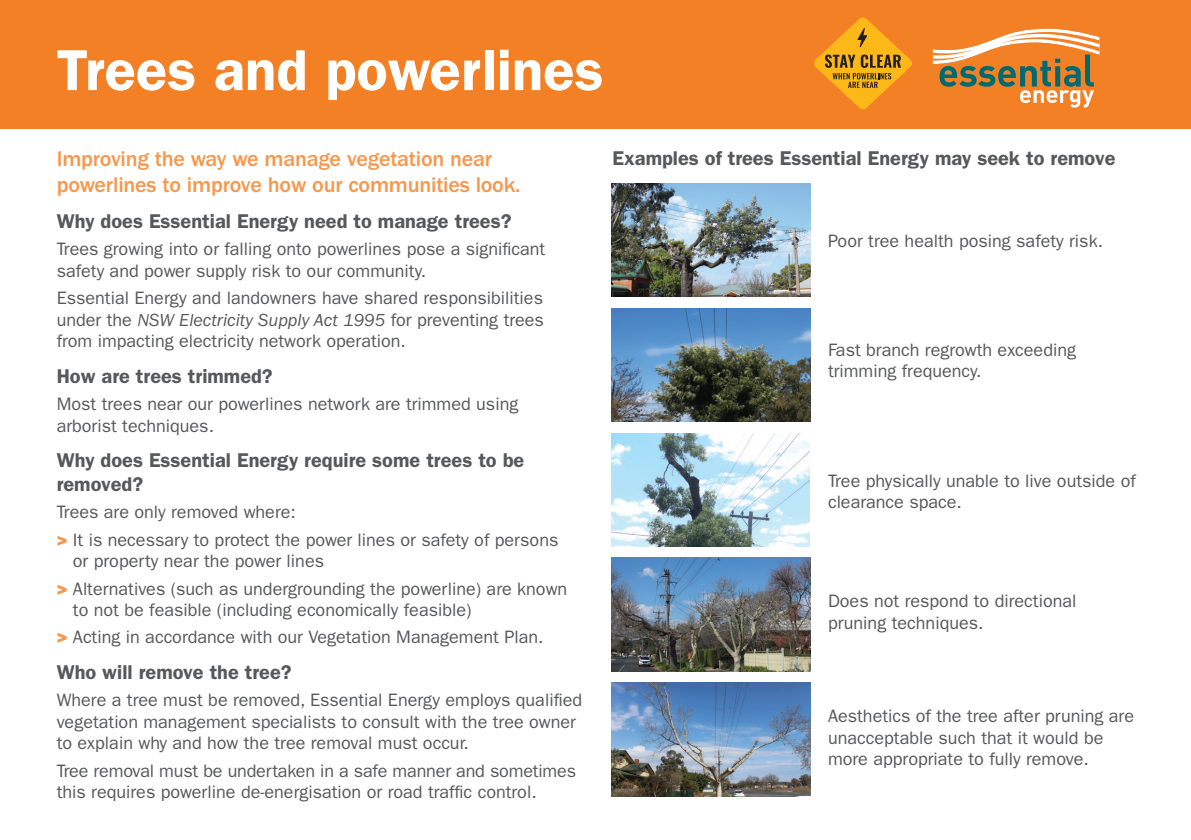
<style>
.page{position:relative;width:1191px;height:840px;background:#fff}
.page>*{position:absolute;margin:0;border:0;box-sizing:border-box;transform-origin:0 0}
.t1{font:600 58px "ITC Franklin Gothic Std";color:#fff}
.t2{font:500 22px/26.4px "ITC Franklin Gothic Std";letter-spacing:-.01em;color:#f7974c}
.t3{font:600 20px/24px "ITC Franklin Gothic Std";color:#57585a}
.t4{font:18px/21.6px "ITC Franklin Gothic Std";color:#57585a}
.s1{font-style:italic}
.s2{font-family:"ITC Franklin Gothic Std Hvy";color:#f7974c}
</style>
<div class="page">
<div style="left:0;top:0;width:1191px;height:128px;background:#f48026"></div>
<svg style="left:933px;top:28px;width:166px;height:80px"></svg>
<svg style="left:814px;top:17px;width:98px;height:92px"></svg>
<img style="left:611px;top:183px;width:199px;height:114px">
<img style="left:611px;top:308px;width:199px;height:113px">
<img style="left:611px;top:433px;width:199px;height:113px">
<img style="left:611px;top:557px;width:199px;height:114px">
<img style="left:611px;top:682px;width:199px;height:113px">
<p class="t1" style="left:57px;top:36px;width:548px">Trees and powerlines</p>
<p class="t2" style="left:57px;top:146px;width:465px">Improving the way we manage vegetation near powerlines to improve how our communities look.</p>
<p class="t3" style="left:57px;top:209px;width:456px">Why does Essential Energy need to manage trees?</p>
<p class="t4" style="left:57px;top:238px;width:490px">Trees growing into or falling onto powerlines pose a significant safety and power supply risk to our community.</p>
<p class="t4" style="left:57px;top:287px;width:489px;text-align:justify">Essential Energy and landowners have shared responsibilities under the <span class="s1">NSW Electricity Supply Act 1995</span> for preventing trees from impacting electricity network operation.</p>
<p class="t3" style="left:57px;top:363px;width:217px">How are trees trimmed?</p>
<p class="t4" style="left:57px;top:393px;width:463px">Most trees near our powerlines network are trimmed using arborist techniques.</p>
<p class="t3" style="left:57px;top:448px;width:469px">Why does Essential Energy require some trees to be removed?</p>
<p class="t4" style="left:57px;top:501px;width:241px">Trees are only removed where:</p>
<p class="t4" style="left:73px;top:528px;width:487px;text-indent:-16px"><span class="s2">&gt;</span> It is necessary to protect the power lines or safety of persons or property near the power lines</p>
<p class="t4" style="left:73px;top:577px;width:496px;text-indent:-16px"><span class="s2">&gt;</span> Alternatives (such as undergrounding the powerline) are known to not be feasible (including economically feasible)</p>
<p class="t4" style="left:57px;top:626px;width:488px"><span class="s2">&gt;</span> Acting in accordance with our Vegetation Management Plan.</p>
<p class="t3" style="left:57px;top:659px;width:236px">Who will remove the tree?</p>
<p class="t4" style="left:57px;top:689px;width:527px">Where a tree must be removed, Essential Energy employs qualified vegetation management specialists to consult with the tree owner to explain why and how the tree removal must occur.</p>
<p class="t4" style="left:57px;top:759px;width:521px">Tree removal must be undertaken in a safe manner and sometimes this requires powerline de-energisation or road traffic control.</p>
<p class="t3" style="left:612px;top:146px;width:504px">Examples of trees Essential Energy may seek to remove</p>
<p class="t4" style="left:828px;top:229px;width:276px">Poor tree health posing safety risk.</p>
<p class="t4" style="left:828px;top:339px;width:250px">Fast branch regrowth exceeding trimming frequency.</p>
<p class="t4" style="left:828px;top:469px;width:309px">Tree physically unable to live outside of clearance space.</p>
<p class="t4" style="left:828px;top:590px;width:250px">Does not respond to directional pruning techniques.</p>
<p class="t4" style="left:828px;top:704px;width:307px">Aesthetics of the tree after pruning are unacceptable such that it would be more appropriate to fully remove.</p>
</div>
